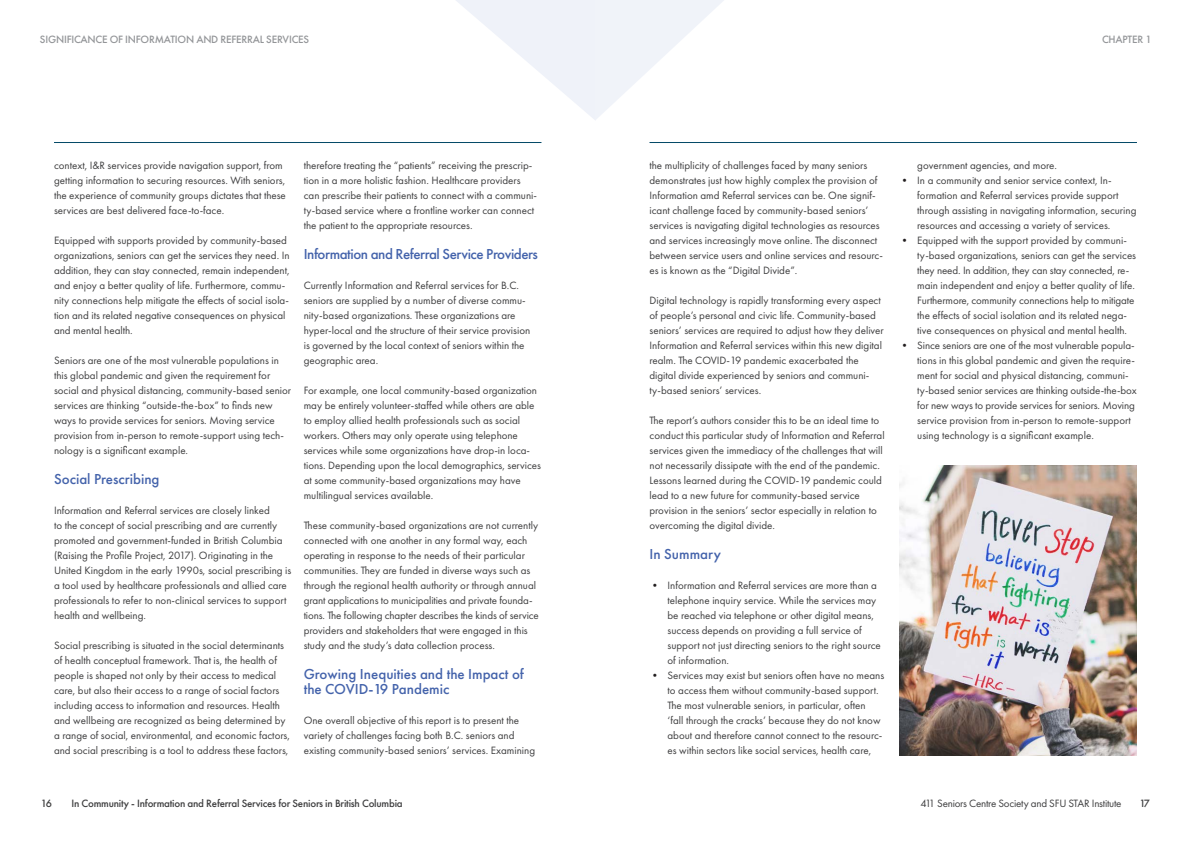
<style>
.page{position:relative;width:1191px;height:842px;background:#fff}
.page>*{position:absolute;margin:0;border:0;box-sizing:border-box;transform-origin:0 0}
.t1{font:500 15px/15px "Futura PT";color:#4463ab}
.t2{font:500 15px "Futura PT";letter-spacing:-.03em;color:#4463ab}
.t3{font:11px/15px "Futura PT";color:#3e3e3f}
.t4{font:500 11px "Futura PT";letter-spacing:-.02em;color:#3e3e3f}
.t5{font:500 11px "Futura PT";letter-spacing:-.02em;color:#939598}
.t6{font:11px "Futura PT";letter-spacing:-.02em;color:#3e3e3f}
.s1{color:#231f20}
</style>
<div class="page">
<svg style="left:456px;top:0;width:268px;height:120px"></svg>
<hr style="left:54px;top:142px;width:487px;height:1px;background:#034867">
<hr style="left:649px;top:142px;width:488px;height:1px;background:#034867">
<img style="left:899px;top:465px;width:238px;height:290px">
<p class="t5" style="left:40px;top:33px;width:271px">SIGNIFICANCE OF INFORMATION AND REFERRAL SERVICES</p>
<p class="t3" style="left:54px;top:157px;width:233px">context, I&amp;R services provide navigation support, from getting information to securing resources. With seniors, the experience of community groups dictates that these services are best delivered face-to-face.</p>
<p class="t3" style="left:54px;top:232px;width:237px">Equipped with supports provided by community-based organizations, seniors can get the services they need. In addition, they can stay connected, remain independent, and enjoy a better quality of life. Furthermore, commu&shy;nity connections help mitigate the effects of social isola&shy;tion and its related negative consequences on physical and mental health.</p>
<p class="t3" style="left:54px;top:353px;width:239px">Seniors are one of the most vulnerable populations in this global pandemic and given the requirement for social and physical distancing, community-based senior services are thinking “outside-the-box” to finds new ways to provide services for seniors. Moving service provision from in-person to remote-support using tech&shy;nology is a significant example.</p>
<p class="t1" style="left:54px;top:471px;width:107px">Social Prescribing</p>
<p class="t3" style="left:54px;top:502px;width:239px">Information and Referral services are closely linked<br>to the concept of social prescribing and are currently promoted and government-funded in British Columbia (Raising the Profile Project, 2017). Originating in the United Kingdom in the early 1990s, social prescribing is a tool used by healthcare professionals and allied care professionals to refer to non-clinical services to support health and wellbeing.</p>
<p class="t3" style="left:54px;top:638px;width:237px">Social prescribing is situated in the social determinants of health conceptual framework. That is, the health of people is shaped not only by their access to medical care, but also their access to a range of social factors including access to information and resources. Health and wellbeing are recognized as being determined by a range of social, environmental, and economic factors, and social prescribing is a tool to address these factors,</p>
<p class="t3" style="left:304px;top:158px;width:235px">therefore treating the “patients” receiving the prescrip&shy;tion in a more holistic fashion. Healthcare providers can prescribe their patients to connect with a communi&shy;ty-based service where a frontline worker can connect the patient to the appropriate resources.</p>
<p class="t2" style="left:304px;top:245px;width:235px">Information and Referral Service Providers</p>
<p class="t3" style="left:304px;top:277px;width:228px">Currently Information and Referral services for B.C. seniors are supplied by a number of diverse commu&shy;nity-based organizations. These organizations are hyper-local and the structure of their service provision is governed by the local context of seniors within the geographic area.</p>
<p class="t3" style="left:304px;top:383px;width:239px">For example, one local community-based organization may be entirely volunteer-staffed while others are able to employ allied health professionals such as social workers. Others may only operate using telephone services while some organizations have drop-in loca&shy;tions. Depending upon the local demographics, services at some community-based organizations may have multilingual services available.</p>
<p class="t3" style="left:304px;top:518px;width:237px">These community-based organizations are not currently connected with one another in any formal way, each operating in response to the needs of their particular communities. They are funded in diverse ways such as through the regional health authority or through annual grant applications to municipalities and private founda&shy;tions. The following chapter describes the kinds of service providers and stakeholders that were engaged in this study and the study’s data collection process.</p>
<p class="t1" style="left:304px;top:666px;width:222px">Growing Inequities and the Impact of the COVID-19 Pandemic</p>
<p class="t3" style="left:304px;top:712px;width:233px">One overall objective of this report is to present the variety of challenges facing both B.C. seniors and existing community-based seniors’ services. Examining</p>
<p class="t5" style="left:1102px;top:33px;width:51px">CHAPTER 1</p>
<p class="t3" style="left:649px;top:157px;width:235px">the multiplicity of challenges faced by many seniors demonstrates just how highly complex the provision of Information amd Referral services can be. One signif&shy;icant challenge faced by community-based seniors’ services is navigating digital technologies as resources and services increasingly move online. The disconnect between service users and online services and resourc&shy;es is known as the “Digital Divide”.</p>
<p class="t3" style="left:649px;top:293px;width:236px">Digital technology is rapidly transforming every aspect of people’s personal and civic life. Community-based seniors’ services are required to adjust how they deliver Information and Referral services within this new digital realm. The COVID-19 pandemic exacerbated the digital divide experienced by seniors and communi&shy;ty-based seniors’ services.</p>
<p class="t3" style="left:649px;top:413px;width:237px">The report’s authors consider this to be an ideal time to conduct this particular study of Information and Referral services given the immediacy of the challenges that will not necessarily dissipate with the end of the pandemic.<br>Lessons learned during the COVID-19 pandemic could lead to a new future for community-based service provision in the seniors’ sector especially in relation to overcoming the digital divide.</p>
<p class="t1" style="left:649px;top:546px;width:73px">In Summary</p>
<p class="t3" style="left:667px;top:577px;width:215px;text-indent:-18px"><span class="s1">•</span> Information and Referral services are more than a telephone inquiry service. While the services may be reached via telephone or other digital means, success depends on providing a full service of support not just directing seniors to the right source of information.</p>
<p class="t3" style="left:667px;top:667px;width:218px;text-indent:-18px"><span class="s1">•</span> Services may exist but seniors often have no means to access them without community-based support.<br>The most vulnerable seniors, in particular, often ‘fall through the cracks’ because they do not know about and therefore cannot connect to the resourc&shy;es within sectors like social services, health care,</p>
<p class="t3" style="left:917px;top:157px;width:141px">government agencies, and more.</p>
<p class="t3" style="left:917px;top:172px;width:221px;text-indent:-18px"><span class="s1">•</span> In a community and senior service context, In&shy;formation and Referral services provide support through assisting in navigating information, securing resources and accessing a variety of services.</p>
<p class="t3" style="left:917px;top:232px;width:220px;text-indent:-18px"><span class="s1">•</span> Equipped with the support provided by communi&shy;ty-based organizations, seniors can get the services they need. In addition, they can stay connected, re&shy;main independent and enjoy a better quality of life.<br>Furthermore, community connections help to mitigate the effects of social isolation and its related nega&shy;tive consequences on physical and mental health.</p>
<p class="t3" style="left:917px;top:337px;width:221px;text-indent:-18px"><span class="s1">•</span> Since seniors are one of the most vulnerable popula&shy;tions in this global pandemic and given the require&shy;ment for social and physical distancing, communi&shy;ty-based senior services are thinking outside-the-box for new ways to provide services for seniors. Moving service provision from in-person to remote-support using technology is a significant example.</p>
<p class="t4" style="left:41px;top:796px;width:13px">16</p>
<p class="t4" style="left:71px;top:796px;width:333px">In Community - Information and Referral Services for Seniors in British Columbia</p>
<p class="t6" style="left:920px;top:796px;width:203px">411 Seniors Centre Society and SFU STAR Institute</p>
<p class="t4" style="left:1139px;top:796px;width:12px">17</p>
</div>
